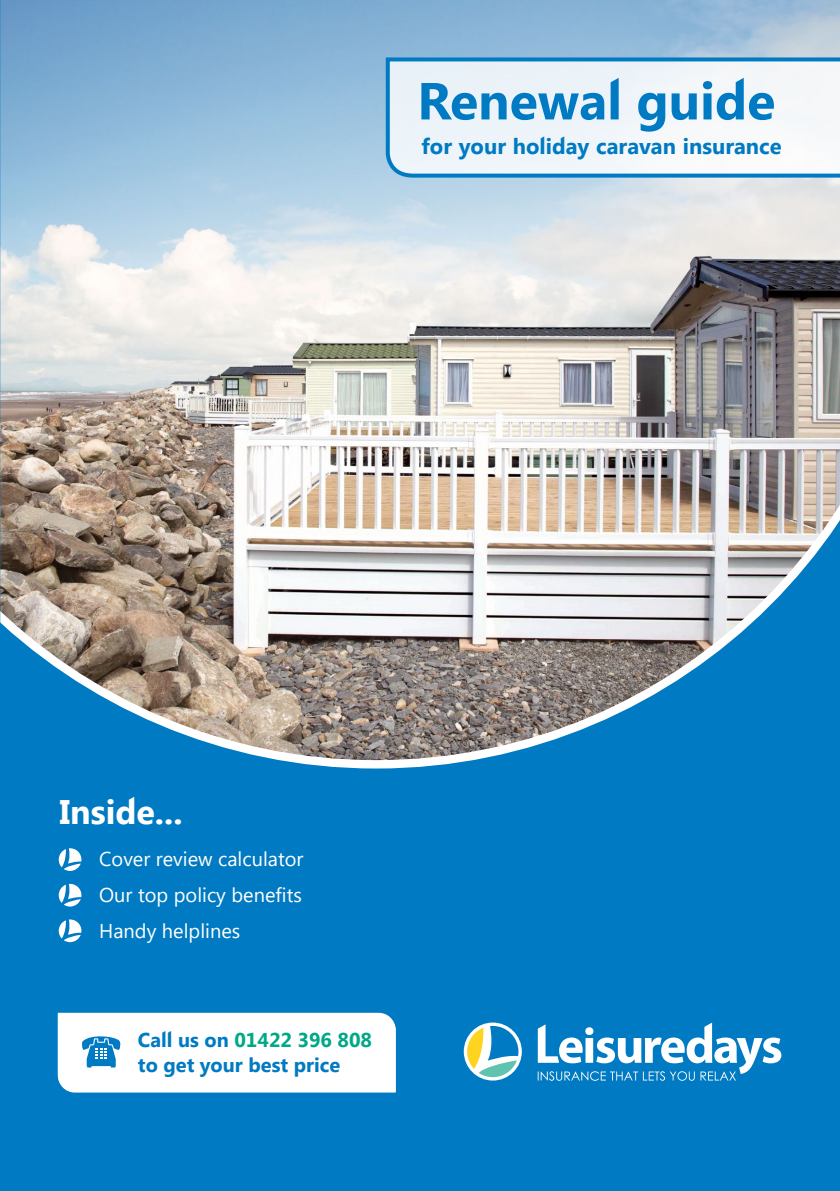
<style>
.page{position:relative;width:840px;height:1191px;background:#fff}
.page>*{position:absolute;margin:0;border:0;box-sizing:border-box;transform-origin:0 0}
.t1{font:700 52px "Segoe LD Headings";color:#007ac2}
.t2{font:700 34px "Segoe LD Headings";color:#fff}
.t3{font:700 22px "Segoe LD Headings";color:#007ac2}
.t4{font:20px/36px "Segoe UI";color:#fff;text-align:justify}
.t5{font:700 20px/25.6px "Segoe LD Headings";color:#007ac2}
.s1{color:#00a886}
</style>
<div class="page">
<div style="left:0;top:0;width:839px;height:1191px;background:#007ac2"></div>
<img style="left:0;top:0;width:839px;height:768px">
<svg style="left:0;top:0;width:1px;height:359px"></svg>
<svg style="left:59px;top:848px;width:22px;height:23px"></svg>
<svg style="left:59px;top:884px;width:22px;height:22px"></svg>
<svg style="left:59px;top:919px;width:22px;height:23px"></svg>
<svg style="left:537px;top:1022px;width:243px;height:58px"></svg>
<svg style="left:463px;top:1022px;width:58px;height:58px"></svg>
<svg style="left:467px;top:1026px;width:51px;height:51px"></svg>
<svg style="left:383px;top:55px;width:456px;height:125px;background:#dceaf4"></svg>
<div style="left:58px;top:1012px;width:337px;height:80px;background:#fff"></div>
<h1 class="t1" style="left:417px;top:64px;width:359px">Renewal guide</h1>
<p class="t3" style="left:421px;top:131px;width:361px">for your holiday caravan insurance</p>
<h2 class="t2" style="left:59px;top:788px;width:125px">Inside...</h2>
<p class="t4" style="left:99px;top:839px;width:206px">Cover review calculator Our top policy benefits Handy helplines</p>
<p class="t5" style="left:138px;top:1026px;width:235px">Call us on <span class="s1">01422 396 808 </span>to get your best price</p>
</div>
